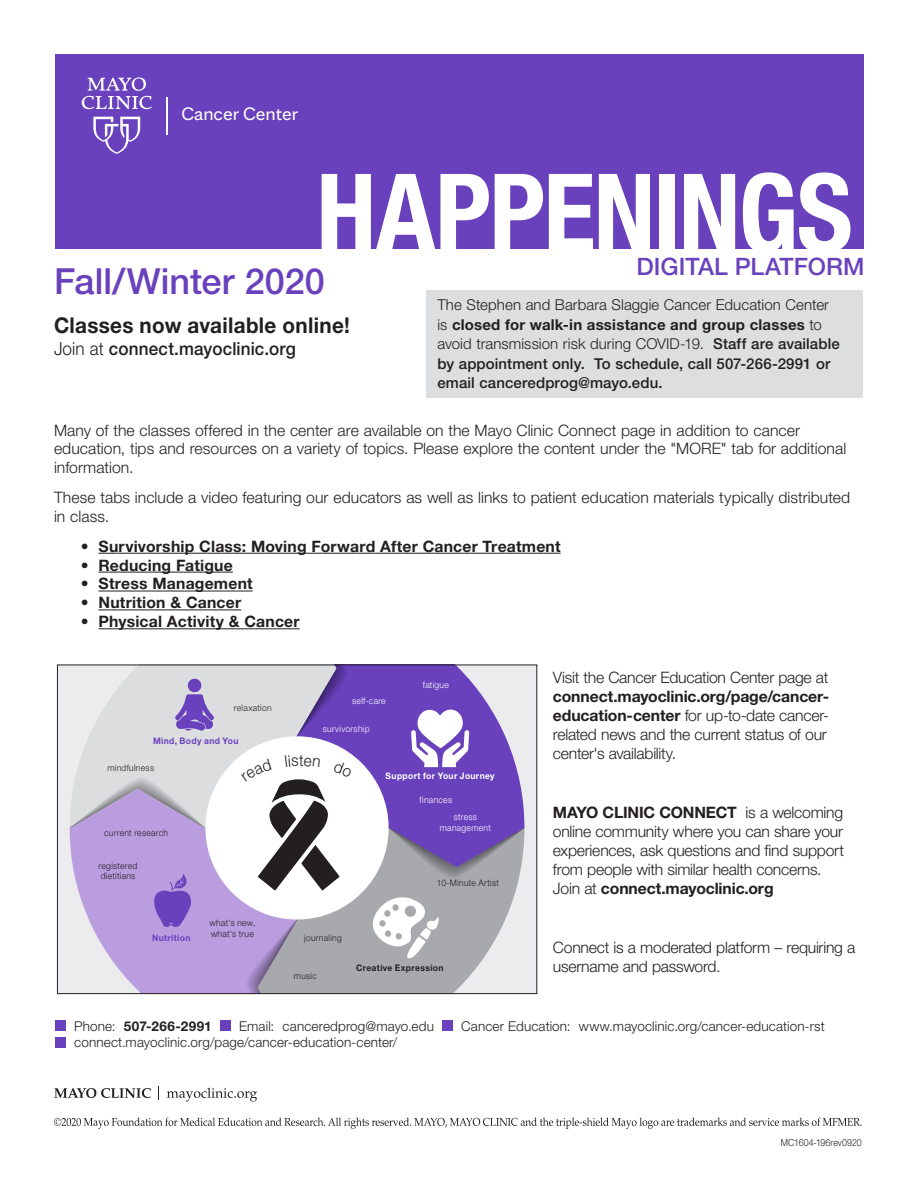
<style>
.page{position:relative;width:918px;height:1188px;background:#fff}
.page>*{position:absolute;margin:0;border:0;box-sizing:border-box;transform-origin:0 0}
.t1{font:700 condensed 108px "Helvetica Neue LT Std";letter-spacing:-.015em;color:#fff}
.NN3_NewsletterName{font:500 36px "Helvetica Neue LT Std";color:#6a41bd}
.NN3_NewsletterName-2{font:500 24px "Helvetica Neue LT Std";color:#6a41bd}
.HD2_Heading{font:700 21.75px "Helvetica Neue LT Std";letter-spacing:.015em;color:#231f20;scale:.95 1}
.t2{font:19.5px "Mayo Clinic Sans";color:#fff}
.HD2_Heading-2{font:500 18px "Helvetica Neue LT Std";letter-spacing:.01em;color:#231f20;scale:.95 1}
.t3{font:300 16.2px "Helvetica Neue LT Std";color:#231f20;scale:.95 1}
.BT1_BodyText{font:300 15.75px/18.9px "Helvetica Neue LT Std";letter-spacing:-.01em;color:#231f20}
.BT1_BodyText-2{font:700 15.75px "Helvetica Neue LT Std";letter-spacing:.015em;color:#231f20}
.BT1_BodyText-3{font:500 15px/19.5px "Helvetica Neue LT Std";letter-spacing:.01em;color:#231f20}
.BT1_BodyText-4{font:300 13.5px "Helvetica Neue LT Std";letter-spacing:.01em;color:#231f20}
.BT1_BodyText-5{font:700 13.5px "Helvetica Neue LT Std";letter-spacing:.03em;color:#231f20}
.MC_Number{font:300 9.75px "Helvetica Neue LT Std";letter-spacing:.005em;color:#231f20;scale:.9 1}
.HD2_Heading-3{font:300 9px/10.8px "Helvetica Neue LT Std";letter-spacing:.035em;color:#231f20;scale:.95 1}
.HD2_Heading-4{font:300 9px/10.8px "Helvetica Neue LT Std";letter-spacing:.035em;color:#fff;text-align:center;scale:.95 1}
.HD2_Heading-5{font:700 9px "Helvetica Neue LT Std";letter-spacing:.04em;color:#6a41bd;scale:.95 1}
.HD2_Heading-6{font:700 9px "Helvetica Neue LT Std";letter-spacing:.04em;color:#fff;scale:.95 1}
.HD2_Heading-7{font:700 9px "Helvetica Neue LT Std";letter-spacing:.04em;color:#231f20;scale:.95 1}
.s1{font-weight:300}
.s2{font-weight:700}
</style>
<div class="page">
<div style="left:55px;top:54px;width:809px;height:194px;background:#6a41bd"></div>
<svg style="left:82px;top:77px;width:70px;height:77px"></svg>
<hr style="left:167px;top:97px;width:1px;height:37px;background:#fff">
<hr style="left:99px;top:553px;width:462px;height:1px;background:#231f20">
<hr style="left:99px;top:572px;width:134px;height:1px;background:#231f20">
<hr style="left:99px;top:591px;width:154px;height:1px;background:#231f20">
<hr style="left:99px;top:610px;width:142px;height:1px;background:#231f20">
<hr style="left:99px;top:628px;width:201px;height:1px;background:#231f20">
<div style="left:55px;top:1020px;width:11px;height:11px;background:#6a41bd"></div>
<div style="left:220px;top:1020px;width:11px;height:11px;background:#6a41bd"></div>
<div style="left:442px;top:1020px;width:11px;height:11px;background:#6a41bd"></div>
<div style="left:55px;top:1037px;width:11px;height:10px;background:#6a41bd"></div>
<div style="left:57px;top:665px;width:480px;height:329px;background:#ececee"></div>
<svg style="left:352px;top:867px;width:167px;height:125px;fill:#a8a9ad"></svg>
<svg style="left:389px;top:867px;width:132px;height:12px;background:#a3a4a9"></svg>
<svg style="left:352px;top:667px;width:172px;height:200px;background:#8b6ec6"></svg>
<svg style="left:411px;top:710px;width:58px;height:57px;background:#c7b8e6"></svg>
<svg style="left:371px;top:893px;width:67px;height:67px;background:#cccccf"></svg>
<svg style="left:54px;top:1088px;width:97px;height:10px"></svg>
<svg style="left:167px;top:1088px;width:90px;height:14px"></svg>
<svg style="left:54px;top:1118px;width:808px;height:11px"></svg>
<div style="left:427px;top:290px;width:436px;height:107px;background:#dddedf"></div>
<svg style="left:70px;top:665px;width:282px;height:329px"></svg>
<p class="t2" style="left:181px;top:99px;width:119px">Cancer Center</p>
<p class="t1" style="left:316px;top:147px;width:538px">HAPPENINGS</p>
<p class="NN3_NewsletterName" style="left:54px;top:260px;width:272px">Fall/Winter 2020</p>
<p class="HD2_Heading" style="left:54px;top:312px;width:313px">Classes now available online!</p>
<p class="HD2_Heading-2" style="left:54px;top:337px;width:256px"><span class="s1">Join at</span> connect.mayoclinic.org</p>
<p class="NN3_NewsletterName-2" style="left:636px;top:252px;width:230px">DIGITAL PLATFORM</p>
<p class="BT1_BodyText-3" style="left:437px;top:295px;width:404px"><span class="s1">The Stephen and Barbara Slaggie Cancer Education Center is</span> <span class="s2">closed for walk-in assistance and group classes</span> <span class="s1">to avoid transmission risk during COVID-19.</span> Staff are available by appointment only. To schedule, call 507-266-2991 or email canceredprog@mayo.edu.</p>
<p class="BT1_BodyText" style="left:54px;top:420px;width:794px">Many of the classes offered in the center are available on the Mayo Clinic Connect page in addition to cancer education, tips and resources on a variety of topics. Please explore the content under the "MORE" tab for additional information.</p>
<p class="BT1_BodyText" style="left:54px;top:488px;width:798px">These tabs include a video featuring our educators as well as links to patient education materials typically distributed in class.</p>
<p class="BT1_BodyText-2" style="left:81px;top:536px;width:481px">• Survivorship Class: Moving Forward After Cancer Treatment</p>
<p class="BT1_BodyText-2" style="left:81px;top:555px;width:153px">• Reducing Fatigue</p>
<p class="BT1_BodyText-2" style="left:81px;top:574px;width:173px">• Stress Management</p>
<p class="BT1_BodyText-2" style="left:81px;top:593px;width:162px">• Nutrition &amp; Cancer</p>
<p class="BT1_BodyText-2" style="left:81px;top:612px;width:220px">• Physical Activity &amp; Cancer</p>
<p class="HD2_Heading-3" style="left:234px;top:702px;width:41px">relaxation</p>
<p class="HD2_Heading-5" style="left:153px;top:735px;width:92px">Mind, Body and You</p>
<p class="HD2_Heading-3" style="left:107px;top:763px;width:51px">mindfulness</p>
<p class="HD2_Heading-3" style="left:104px;top:827px;width:69px">current research</p>
<p class="HD2_Heading-3" style="left:99px;top:860px;width:42px">registered dietitians</p>
<p class="HD2_Heading-5" style="left:152px;top:933px;width:42px">Nutrition</p>
<p class="HD2_Heading-3" style="left:210px;top:918px;width:50px">what's new, what's true</p>
<p class="t3" style="left:299px;top:750px;width:6px">t</p>
<p class="HD2_Heading-4" style="left:352px;top:696px;width:37px">self-care</p>
<p class="HD2_Heading-4" style="left:323px;top:723px;width:51px">survivorship</p>
<p class="HD2_Heading-4" style="left:423px;top:679px;width:29px">fatigue</p>
<p class="HD2_Heading-6" style="left:386px;top:770px;width:116px">Support for Your Journey</p>
<p class="HD2_Heading-4" style="left:420px;top:795px;width:36px">finances</p>
<p class="HD2_Heading-4" style="left:440px;top:812px;width:55px">stress management</p>
<p class="HD2_Heading-3" style="left:437px;top:877px;width:67px">10-Minute Artist</p>
<p class="HD2_Heading-3" style="left:304px;top:932px;width:41px">journaling</p>
<p class="HD2_Heading-3" style="left:294px;top:970px;width:26px">music</p>
<p class="HD2_Heading-7" style="left:356px;top:962px;width:94px">Creative Expression</p>
<p class="BT1_BodyText" style="left:553px;top:668px;width:278px">Visit the Cancer Education Center page at <span class="s2">connect.mayoclinic.org/page/cancer&shy;education-center</span> for up-to-date cancer&shy;related news and the current status of our center's availability.</p>
<p class="BT1_BodyText" style="left:553px;top:803px;width:293px"><span class="s2">MAYO CLINIC CONNECT</span> is a welcoming online community where you can share your experiences, ask questions and find support from people with similar health concerns.<br>Join at <span class="s2">connect.mayoclinic.org</span></p>
<p class="BT1_BodyText" style="left:553px;top:938px;width:304px">Connect is a moderated platform – requiring a username and password.</p>
<p class="BT1_BodyText-5" style="left:74px;top:1018px;width:139px"><span class="s1">Phone:</span> 507-266-2991</p>
<p class="BT1_BodyText-4" style="left:239px;top:1018px;width:196px">Email: canceredprog@mayo.edu</p>
<p class="BT1_BodyText-4" style="left:461px;top:1018px;width:365px">Cancer Education: www.mayoclinic.org/cancer-education-rst</p>
<p class="BT1_BodyText-4" style="left:74px;top:1034px;width:325px">connect.mayoclinic.org/page/cancer-education-center/</p>
<p class="MC_Number" style="left:781px;top:1136px;width:91px">MC1604-196rev0920</p>
</div>
